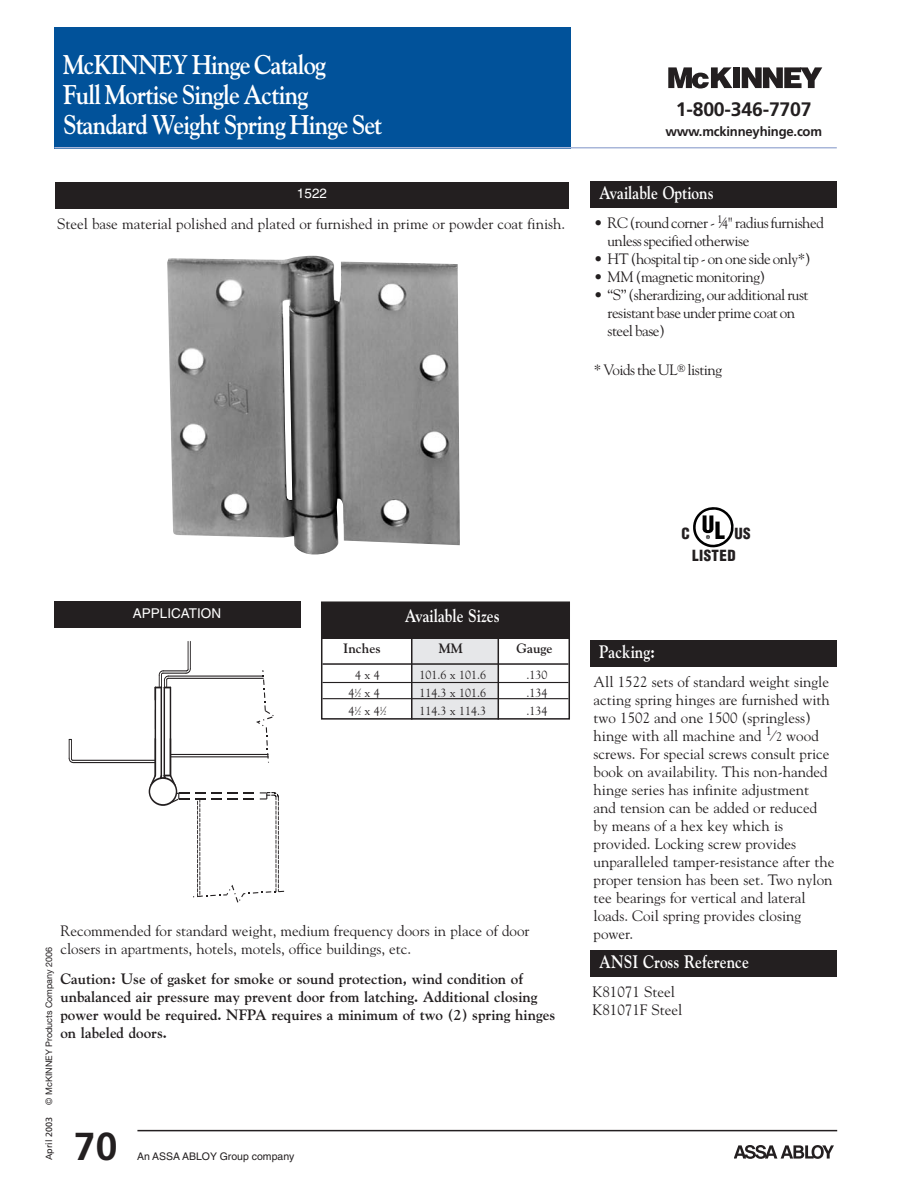
<style>
.page{position:relative;width:918px;height:1188px;background:#fff}
.page>*{position:absolute;margin:0;border:0;box-sizing:border-box;transform-origin:0 0}
.t1{font:700 39px "Frutiger";color:#231f20}
.t2{font:700 27px/30px "Goudy";letter-spacing:-.035em;color:#fff;scale:.9 1}
.t3{font:700 19.5px "Frutiger";letter-spacing:-.01em;color:#231f20}
.t4{font:700 18px "Goudy";color:#fff;scale:.85 1}
.t5{font:15px/18px "Goudy";color:#231f20}
.t6{font:15px/18px "Goudy";letter-spacing:-.03em;color:#231f20}
.t7{font:700 15px/18px "Goudy";color:#231f20}
.t8{font:900 condensed 15px/22.5px "Helvetica";letter-spacing:.025em;color:#231f20}
.t9{font:13.5px "Helvetica";color:#fff}
.t10{font:700 13.5px "Goudy";color:#231f20}
.t11{font:700 13.2px "Frutiger";letter-spacing:-.015em;color:#231f20}
.t12{font:12px "Goudy";color:#231f20}
.t13{font:10.5px "Helvetica";color:#231f20}
.t14{font:9px "Helvetica Neue";color:#231f20}
.t15{font:9px "Frutiger";color:#231f20}
.s1{font-size:11.25px}
.s2{font-size:6px}
.s3{font-size:12.3px}
</style>
<div class="page">
<div style="left:54px;top:27px;width:516px;height:121px;background:#01529a"></div>
<hr style="left:54px;top:147px;width:783px;height:2px;background:#a8b6d9">
<svg style="left:735px;top:1145px;width:99px;height:14px"></svg>
<hr style="left:137px;top:1130px;width:700px;height:1px;background:#231f20">
<svg style="left:668px;top:67px;width:64px;height:21px"></svg>
<div style="left:734px;top:67px;width:6px;height:21px;background:#231f20"></div>
<svg style="left:742px;top:67px;width:80px;height:21px"></svg>
<div style="left:591px;top:640px;width:246px;height:27px;background:#231f20"></div>
<div style="left:56px;top:182px;width:513px;height:27px;background:#231f20"></div>
<div style="left:412px;top:637px;width:86px;height:83px;background:#e6e7e9"></div>
<div style="left:322px;top:603px;width:247px;height:35px;background:#231f20"></div>
<div style="left:321px;top:601px;width:249px;height:119px;border:2px solid #231f20"></div>
<hr style="left:322px;top:682px;width:247px;height:1px;background:#231f20">
<hr style="left:322px;top:698px;width:247px;height:1px;background:#231f20">
<hr style="left:322px;top:663px;width:247px;height:2px;background:#231f20">
<hr style="left:411px;top:636px;width:1px;height:84px;background:#231f20">
<hr style="left:498px;top:636px;width:1px;height:84px;background:#231f20">
<div style="left:591px;top:950px;width:246px;height:27px;background:#231f20"></div>
<div style="left:591px;top:181px;width:246px;height:27px;background:#231f20"></div>
<hr style="left:155px;top:688px;width:1px;height:88px;background:#231f20">
<hr style="left:73px;top:762px;width:82px;height:1px;background:#231f20">
<hr style="left:73px;top:760px;width:82px;height:1px;background:#231f20">
<svg style="left:69px;top:739px;width:5px;height:24px"></svg>
<hr style="left:169px;top:676px;width:94px;height:1px;background:#231f20">
<hr style="left:170px;top:757px;width:98px;height:1px;background:#231f20">
<hr style="left:168px;top:678px;width:95px;height:1px;background:#231f20">
<hr style="left:170px;top:754px;width:98px;height:1px;background:#231f20">
<hr style="left:170px;top:688px;width:1px;height:88px;background:#231f20">
<svg style="left:256px;top:670px;width:18px;height:93px"></svg>
<hr style="left:160px;top:687px;width:2px;height:91px;background:#231f20">
<hr style="left:164px;top:688px;width:1px;height:90px;background:#231f20">
<svg style="left:155px;top:641px;width:36px;height:59px"></svg>
<svg style="left:149px;top:773px;width:135px;height:130px"></svg>
<div style="left:54px;top:601px;width:246px;height:27px;background:#231f20"></div>
<img style="left:167px;top:256px;width:293px;height:299px">
<svg style="left:693px;top:507px;width:41px;height:41px"></svg>
<h2 class="t2" style="left:63px;top:50px;width:356px">McKINNEY Hinge Catalog<br>Full Mortise Single Acting<br>Standard Weight Spring Hinge Set</h2>
<p class="t9" style="left:297px;top:189px;width:32px">1522</p>
<h3 class="t3" style="left:676px;top:102px;width:137px">1-800-346-7707</h3>
<p class="t11" style="left:665px;top:126px;width:158px">www.mckinneyhinge.com</p>
<p class="t4" style="left:599px;top:183px;width:136px">Available Options</p>
<p class="t5" style="left:57px;top:215px;width:510px">Steel base material polished and plated or furnished in prime or powder coat finish.</p>
<p class="t6" style="left:607px;top:214px;width:218px;text-indent:-14px">• RC (round corner - <sup>1</sup>⁄<span class="s1">4</span>" radius furnished unless specified otherwise</p>
<p class="t6" style="left:594px;top:250px;width:218px">• HT (hospital tip - on one side only*)</p>
<p class="t6" style="left:594px;top:268px;width:173px">• MM (magnetic monitoring)</p>
<p class="t6" style="left:607px;top:286px;width:203px;text-indent:-14px">• “S” (sherardizing, our additional rust resistant base under prime coat on steel base)</p>
<p class="t6" style="left:594px;top:361px;width:130px">* Voids the UL<sup>®</sup> listing</p>
<p class="t9" style="left:133px;top:609px;width:90px">APPLICATION</p>
<p class="t4" style="left:405px;top:605px;width:113px">Available Sizes</p>
<p class="t10" style="left:343px;top:641px;width:39px">Inches</p>
<p class="t10" style="left:439px;top:641px;width:26px">MM</p>
<p class="t10" style="left:517px;top:641px;width:37px">Gauge</p>
<p class="t12" style="left:355px;top:668px;width:26px">4 x 4</p>
<p class="t12" style="left:419px;top:668px;width:68px">101.6 x 101.6</p>
<p class="t12" style="left:526px;top:668px;width:22px">.130</p>
<p class="t12" style="left:349px;top:686px;width:33px">4<sup>1</sup>⁄<span class="s2">2</span> x 4</p>
<p class="t12" style="left:419px;top:686px;width:68px">114.3 x 101.6</p>
<p class="t12" style="left:526px;top:686px;width:22px">.134</p>
<p class="t12" style="left:349px;top:704px;width:39px">4<sup>1</sup>⁄<span class="s2">2</span> x 4<sup>1</sup>⁄<span class="s2">2</span></p>
<p class="t12" style="left:419px;top:704px;width:68px">114.3 x 114.3</p>
<p class="t12" style="left:526px;top:704px;width:22px">.134</p>
<p class="t5" style="left:60px;top:922px;width:471px">Recommended for standard weight, medium frequency doors in place of door closers in apartments, hotels, motels, office buildings, etc.</p>
<p class="t7" style="left:60px;top:970px;width:496px">Caution: Use of gasket for smoke or sound protection, wind condition of unbalanced air pressure may prevent door from latching. Additional closing power would be required. NFPA requires a minimum of two (2) spring hinges on labeled doors.</p>
<p class="t14" style="left:46px;top:1105px;width:159px;rotate:-90deg">© McKINNEY Products Company 2006</p>
<p class="t15" style="left:45px;top:1160px;width:45px;rotate:-90deg">April 2003</p>
<h1 class="t1" style="left:74px;top:1131px;width:45px">70</h1>
<p class="t13" style="left:137px;top:1153px;width:159px">An ASSA ABLOY Group company</p>
<p class="t8" style="left:682px;top:522px;width:10px">C</p>
<p class="t8" style="left:692px;top:522px;width:60px;text-indent:42px">US<br>LISTED</p>
<p class="t4" style="left:599px;top:642px;width:67px">Packing:</p>
<p class="t5" style="left:594px;top:673px;width:242px">All 1522 sets of standard weight single acting spring hinges are furnished with two 1502 and one 1500 (springless) hinge with all machine and <sup>1</sup>⁄<span class="s3">2</span> wood screws. For special screws consult price book on availability. This non-handed hinge series has infinite adjustment and tension can be added or reduced by means of a hex key which is provided. Locking screw provides unparalleled tamper-resistance after the proper tension has been set. Two nylon tee bearings for vertical and lateral loads. Coil spring provides closing power.</p>
<p class="t4" style="left:599px;top:952px;width:177px">ANSI Cross Reference</p>
<p class="t5" style="left:592px;top:983px;width:91px">K81071 Steel<br>K81071F Steel</p>
</div>
